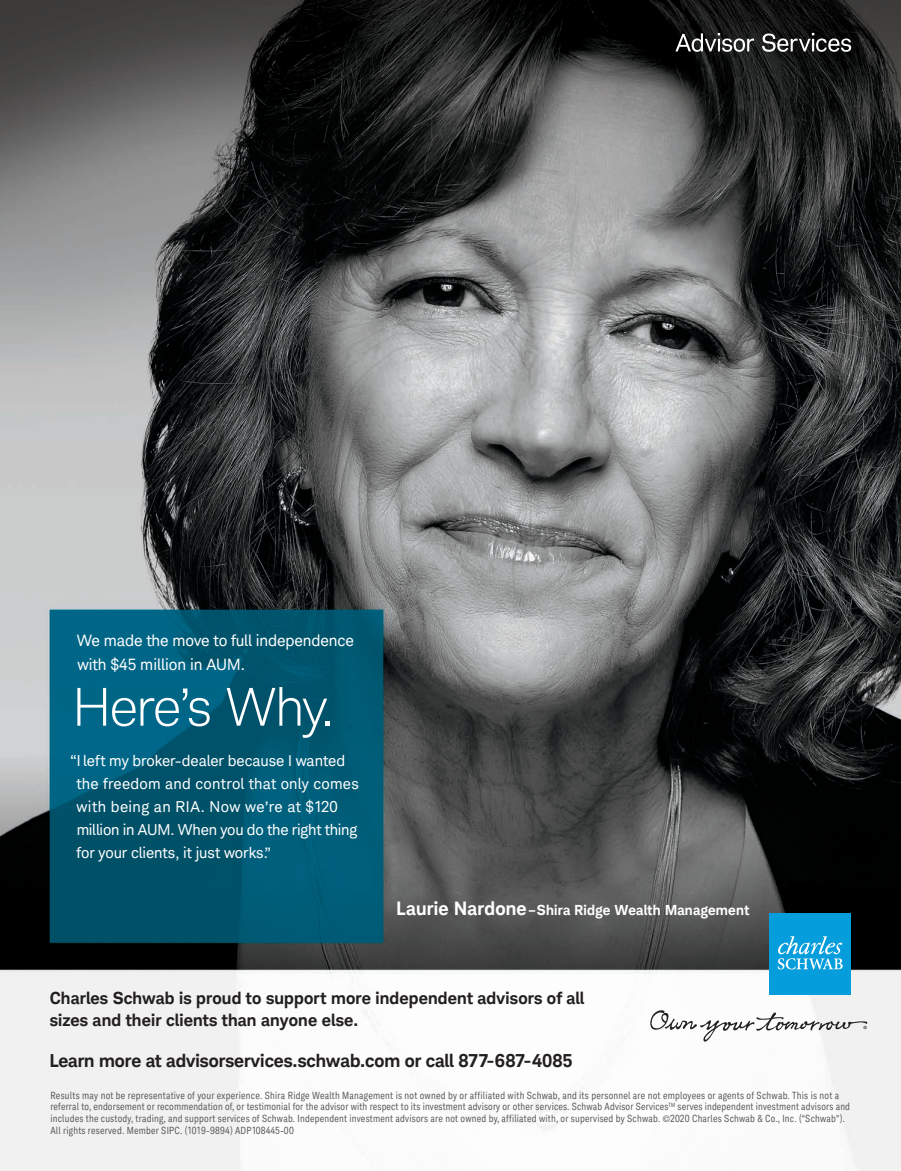
<style>
.page{position:relative;width:901px;height:1171px;background:#fff}
.page>*{position:absolute;margin:0;border:0;box-sizing:border-box;transform-origin:0 0}
.t1{font:300 53px "Charles Modern";letter-spacing:-.03em;color:#fff}
.t2{font:700 18px "Charles Modern";color:#231f20}
.t3{font:700 16.75px/21.6px "Charles Modern";letter-spacing:.01em;color:#231f20}
.t4{font:15.75px/24.2px "Charles Modern";letter-spacing:-.005em;color:#fff}
.t5{font:15.12px/22.9px "Charles Modern";color:#fff}
.t6{font:700 14px "Charles Modern";letter-spacing:.02em;color:#fff}
.t7{font:condensed 10px/11.9px "Charles Modern";letter-spacing:.02em;color:#57585a}
.s1{font-size:18.62px}
</style>
<div class="page">
<img style="left:0;top:0;width:900px;height:1170px">
<svg style="left:675px;top:33px;width:78px;height:19px"></svg>
<svg style="left:761px;top:33px;width:89px;height:19px"></svg>
<div style="left:769px;top:913px;width:81px;height:81px;background:#069ddc"></div>
<svg style="left:777px;top:936px;width:65px;height:33px"></svg>
<svg style="left:650px;top:1009px;width:216px;height:32px"></svg>
<h3 class="t4" style="left:77px;top:627px;width:278px">We made the move to full independence with $45 million in AUM.</h3>
<h1 class="t1" style="left:72px;top:675px;width:263px">Here’s Why.</h1>
<h3 class="t5" style="left:76px;top:749px;width:284px;text-indent:-6px">“I left my broker-dealer because I wanted the freedom and control that only comes with being an RIA. Now we’re at $120 million in AUM. When you do the right thing for your clients, it just works.”</h3>
<h3 class="t6" style="left:396px;top:900px;width:354px"><span class="s1">Laurie Nardone</span>–Shira Ridge Wealth Management</h3>
<h3 class="t3" style="left:50px;top:987px;width:536px">Charles Schwab is proud to support more independent advisors of all sizes and their clients than anyone else.</h3>
<h2 class="t2" style="left:50px;top:1049px;width:524px">Learn more at advisorservices.schwab.com or call 877-687-4085</h2>
<p class="t7" style="left:50px;top:1088px;width:800px">Results may not be representative of your experience. Shira Ridge Wealth Management is not owned by or affiliated with Schwab, and its personnel are not employees or agents of Schwab. This is not a referral to, endorsement or recommendation of, or testimonial for the advisor with respect to its investment advisory or other services. Schwab Advisor Services<sup>TM</sup> serves independent investment advisors and includes the custody, trading, and support services of Schwab. Independent investment advisors are not owned by, affiliated with, or supervised by Schwab. ©2020 Charles Schwab &amp; Co., Inc. (“Schwab”).<br>All rights reserved. Member SIPC. (1019-9894) ADP108445-00</p>
</div>
